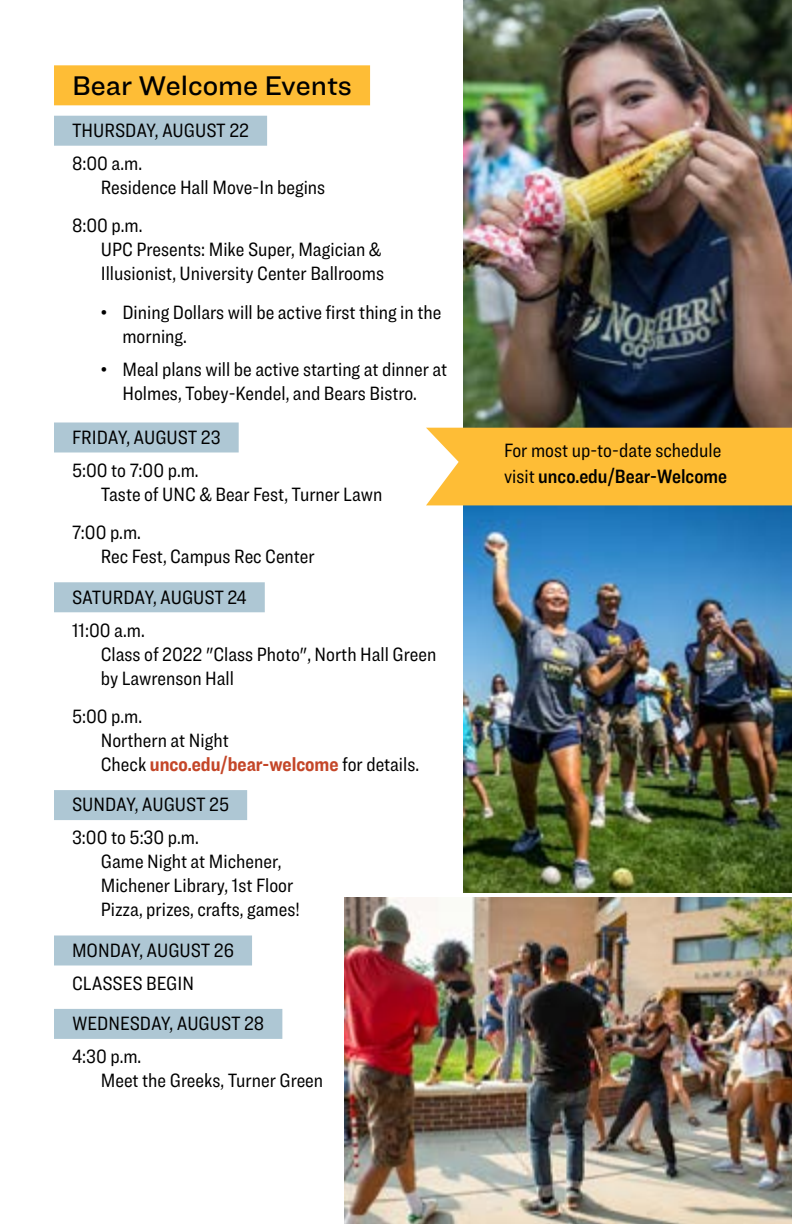
<style>
.page{position:relative;width:792px;height:1224px;background:#fff}
.page>*{position:absolute;margin:0;border:0;box-sizing:border-box;transform-origin:0 0}
.t1{font:500 28px "Ringside";color:#000}
.t2{font:20px/24px "Ringside Condensed";color:#000}
.t3{font:20px "Ringside Condensed Semi";color:#000}
.s1{font-weight:700;color:#c44628}
.s2{font-family:"Ringside Condensed"}
</style>
<div class="page">
<div style="left:54px;top:116px;width:213px;height:30px;background:#aec7d4"></div>
<div style="left:54px;top:422px;width:185px;height:30px;background:#aec7d4"></div>
<div style="left:54px;top:582px;width:211px;height:30px;background:#aec7d4"></div>
<div style="left:54px;top:790px;width:193px;height:30px;background:#aec7d4"></div>
<div style="left:54px;top:935px;width:198px;height:30px;background:#aec7d4"></div>
<div style="left:54px;top:1009px;width:228px;height:30px;background:#aec7d4"></div>
<div style="left:54px;top:65px;width:316px;height:40px;background:#febd36"></div>
<img style="left:345px;top:897px;width:447px;height:327px">
<img style="left:464px;top:505px;width:328px;height:388px">
<img style="left:464px;top:0;width:328px;height:428px">
<div style="left:426px;top:428px;width:366px;height:77px;background:#febd36"></div>
<h1 class="t1" style="left:72px;top:65px;width:282px">Bear Welcome Events</h1>
<p class="t2" style="left:72px;top:114px;width:179px;line-height:33px">THURSDAY, AUGUST 22<br>8:00 a.m.</p>
<p class="t2" style="left:72px;top:168px;width:255px;line-height:38.4px;text-indent:29px">Residence Hall Move-In begins<br>8:00 p.m.</p>
<p class="t2" style="left:101px;top:237px;width:285px">UPC Presents: Mike Super, Magician &amp;<br>Illusionist, University Center Ballrooms</p>
<p class="t2" style="left:122px;top:300px;width:321px;text-indent:-22px">• Dining Dollars will be active first thing in the morning.</p>
<p class="t2" style="left:101px;top:357px;width:348px;text-align:center">• Meal plans will be active starting at dinner at<br>Holmes, Tobey-Kendel, and Bears Bistro.</p>
<p class="t2" style="left:72px;top:420px;width:150px;line-height:33px">FRIDAY, AUGUST 23<br>5:00 to 7:00 p.m.</p>
<p class="t2" style="left:72px;top:475px;width:312px;line-height:38.4px;text-indent:29px">Taste of UNC &amp; Bear Fest, Turner Lawn<br>7:00 p.m.</p>
<p class="t2" style="left:72px;top:536px;width:244px;line-height:40.4px;text-indent:29px">Rec Fest, Campus Rec Center<br>SATURDAY, AUGUST 24</p>
<p class="t2" style="left:101px;top:618px;width:337px;text-indent:-29px">11:00 a.m.<br>Class of 2022 "Class Photo", North Hall Green by Lawrenson Hall</p>
<p class="t2" style="left:101px;top:704px;width:320px;text-indent:-29px">5:00 p.m.<br>Northern at Night<br>Check <span class="s1">unco.edu/bear-welcome</span> for details.</p>
<p class="t2" style="left:72px;top:788px;width:159px;line-height:33px">SUNDAY, AUGUST 25<br>3:00 to 5:30 p.m.</p>
<p class="t2" style="left:101px;top:849px;width:200px">Game Night at Michener,<br>Michener Library, 1st Floor<br>Pizza, prizes, crafts, games!</p>
<p class="t2" style="left:72px;top:933px;width:164px;line-height:33px">MONDAY, AUGUST 26<br>CLASSES BEGIN</p>
<p class="t2" style="left:72px;top:1007px;width:194px;line-height:33px">WEDNESDAY, AUGUST 28<br>4:30 p.m.</p>
<p class="t2" style="left:101px;top:1068px;width:224px">Meet the Greeks, Turner Green</p>
<p class="t2" style="left:504px;top:438px;width:219px">For most up-to-date schedule</p>
<p class="t3" style="left:504px;top:463px;width:225px"><span class="s2">visit</span> unco.edu/Bear-Welcome</p>
</div>
